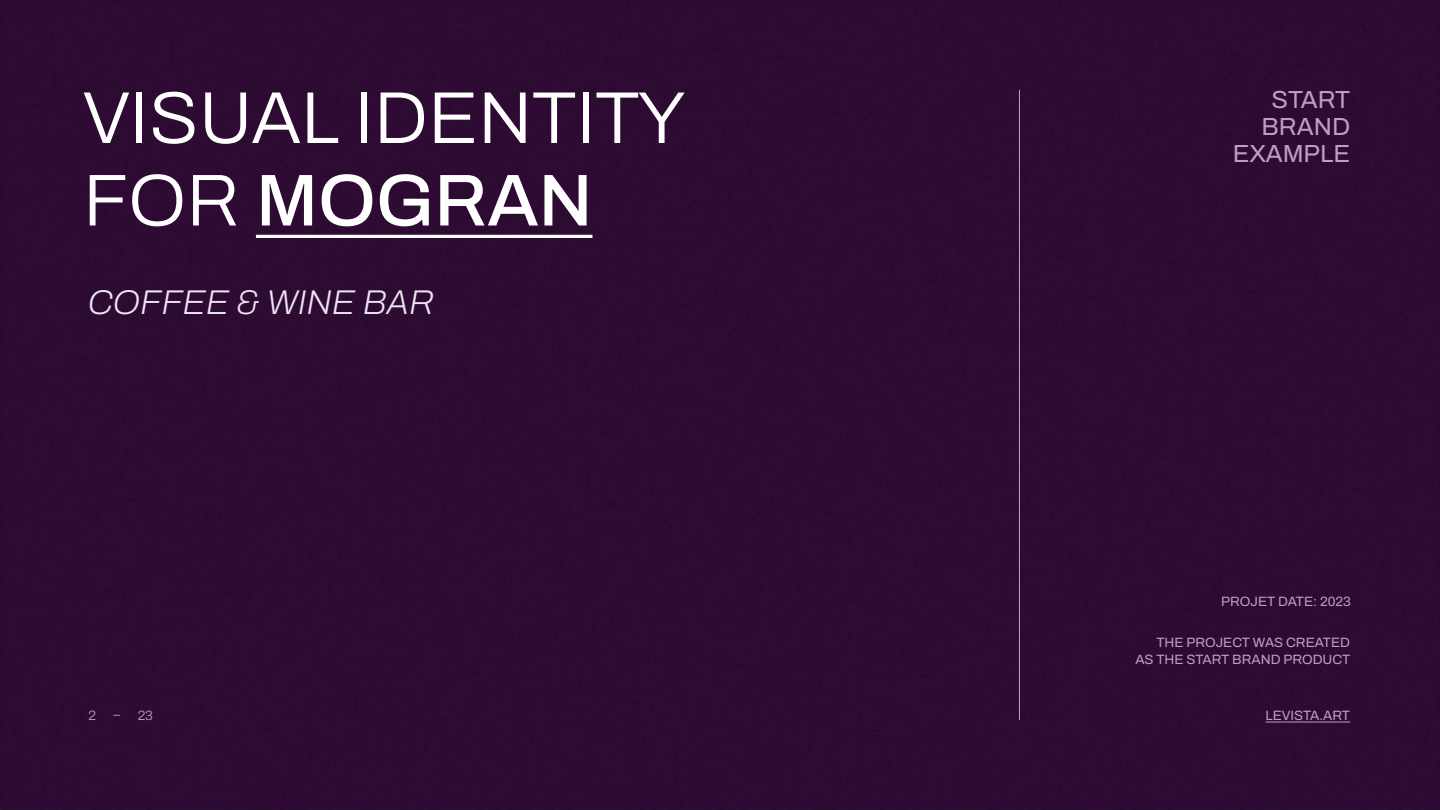
<style>
.page{position:relative;width:1440px;height:810px;background:#2e0b33}
.page>*{position:absolute;margin:0;border:0;box-sizing:border-box;transform-origin:0 0}
.t1{font:600 73.5px/82.5px "Archivo";color:#fff}
.t2{font:italic 600 34.35px "Archivo";color:#ede5f5}
.t3{font:600 24.75px/27px "Archivo";color:#be9ec6;text-align:right}
.t4{font:600 13.5px/16.5px "Archivo";color:#be9ec6;text-align:right}
.t5{font:10.35px "Arial";color:#be9ec6;scale:.82 1}
</style>
<div class="page">
<hr style="left:1266px;top:722px;width:84px;height:1px;background:#be9ec6">
<hr style="left:256px;top:235px;width:336px;height:3px;background:#fff">
<hr style="left:1019px;top:90px;width:1px;height:630px;background:#be9ec6">
<h1 class="t1" style="left:83px;top:77px;width:604px">VISUAL IDENTITY<br>FOR MOGRAN</h1>
<h2 class="t2" style="left:88px;top:276px;width:348px">COFFEE &amp; WINE BAR</h2>
<h3 class="t3" style="left:1233px;top:86px;width:119px">START<br>BRAND<br>EXAMPLE</h3>
<p class="t4" style="left:1221px;top:593px;width:131px">PROJET DATE: 2023</p>
<p class="t4" style="left:1135px;top:635px;width:216px">THE PROJECT WAS CREATED<br>AS THE START BRAND PRODUCT</p>
<p class="t4" style="left:89px;top:707px;width:9px">2</p>
<p class="t4" style="left:114px;top:707px;width:41px">– 23</p>
<p class="t5" style="left:1265px;top:709px;width:105px">https://www.levista.art/</p>
<p class="t4" style="left:1265px;top:707px;width:86px">LEVISTA.ART</p>
</div>
